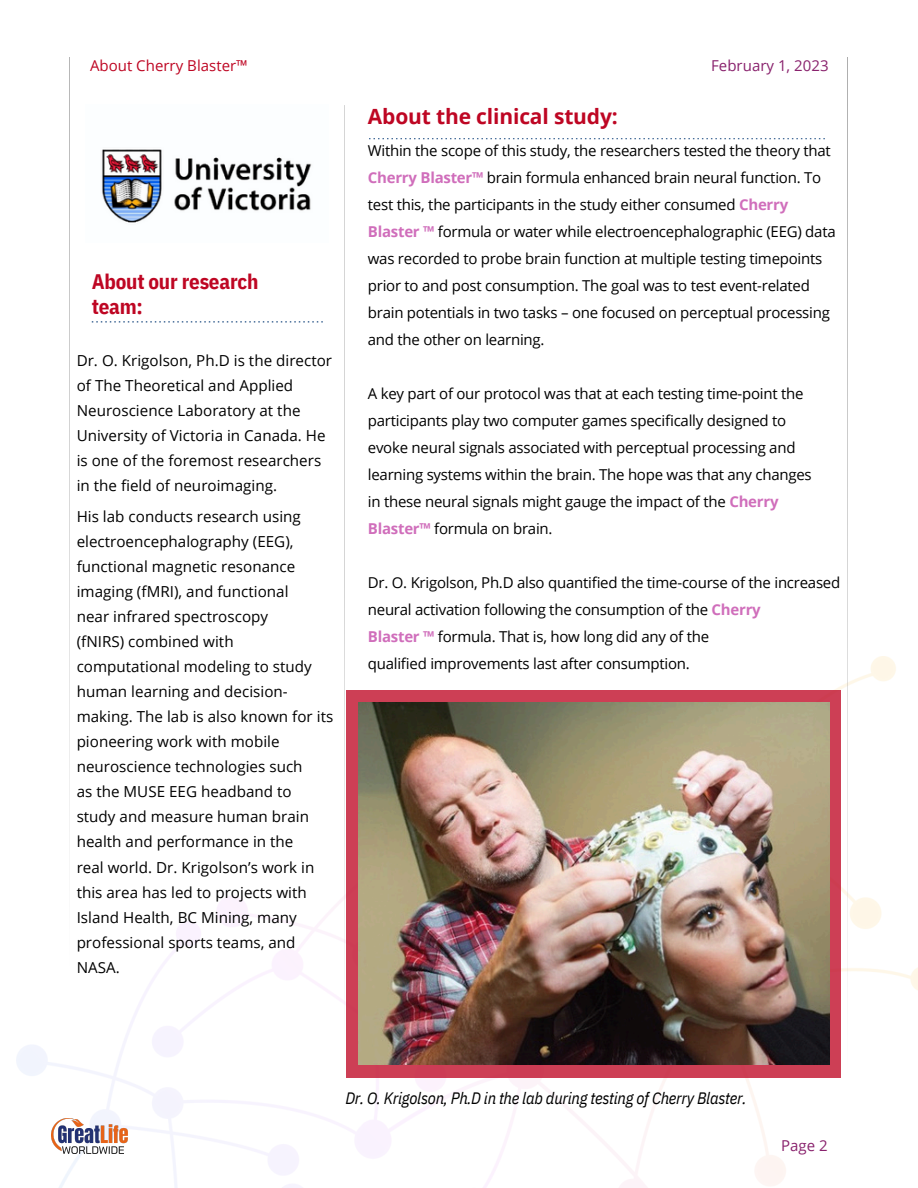
<style>
.page{position:relative;width:918px;height:1188px;background:#fff}
.page>*{position:absolute;margin:0;border:0;box-sizing:border-box;transform-origin:0 0}
.t1{font:700 21px "Open Sans";letter-spacing:-.005em;color:#be0623}
.t2{font:700 21px/24.8px "IBM Plex Sans Cond";letter-spacing:-.01em;color:#be0623}
.t3{font:italic 16.5px "IBM Plex Sans Cond";letter-spacing:-.015em;color:#000}
.t4{font:15.15px/25px "Open Sans";color:#000}
.t5{font:15px/27px "Open Sans";letter-spacing:-.015em;color:#000}
.t6{font:15px "Open Sans";color:#be0623}
.t7{font:15px "Open Sans";color:#89226d}
.s1{font-weight:700;color:#d06ebb}
</style>
<div class="page">
<svg style="left:69px;top:57px;width:1px;height:599px"></svg>
<svg style="left:92px;top:321px;width:231px;height:2px"></svg>
<img style="left:17px;top:656px;width:901px;height:532px">
<svg style="left:847px;top:57px;width:1px;height:1026px"></svg>
<img style="left:101px;top:149px;width:211px;height:74px">
<svg style="left:373px;top:138px;width:357px;height:1px"></svg>
<div style="left:346px;top:690px;width:495px;height:387px;background:#cd3f55"></div>
<img style="left:358px;top:702px;width:471px;height:362px">
<img style="left:51px;top:1119px;width:77px;height:35px">
<p class="t6" style="left:90px;top:55px;width:159px">About Cherry Blaster™</p>
<p class="t2" style="left:92px;top:269px;width:168px">About our research team:</p>
<p class="t4" style="left:77px;top:348px;width:257px">Dr. O. Krigolson, Ph.D is the director of The Theoretical and Applied Neuroscience Laboratory at the University of Victoria in Canada. He is one of the foremost researchers in the field of neuroimaging.</p>
<p class="t4" style="left:77px;top:504px;width:226px">His lab conducts research using</p>
<h1 class="t4" style="left:77px;top:529px;width:218px">electroencephalography (EEG),</h1>
<p class="t4" style="left:77px;top:554px;width:220px">functional magnetic resonance</p>
<p class="t4" style="left:77px;top:579px;width:213px">imaging (fMRI), and functional</p>
<p class="t4" style="left:77px;top:604px;width:193px">near infrared spectroscopy</p>
<p class="t4" style="left:77px;top:629px;width:158px">(fNIRS) combined with</p>
<p class="t4" style="left:77px;top:654px;width:237px">computational modeling to study</p>
<p class="t4" style="left:77px;top:679px;width:213px">human learning and decision-</p>
<p class="t4" style="left:77px;top:704px;width:258px">making. The lab is also known for its</p>
<p class="t4" style="left:77px;top:729px;width:205px">pioneering work with mobile</p>
<p class="t4" style="left:77px;top:754px;width:227px">neuroscience technologies such</p>
<p class="t4" style="left:77px;top:779px;width:217px">as the MUSE EEG headband to</p>
<p class="t4" style="left:77px;top:804px;width:234px">study and measure human brain</p>
<p class="t4" style="left:77px;top:829px;width:218px">health and performance in the</p>
<p class="t4" style="left:77px;top:854px;width:239px">real world. Dr. Krigolson’s work in</p>
<p class="t4" style="left:77px;top:879px;width:232px">this area has led to projects with</p>
<p class="t4" style="left:77px;top:904px;width:222px">Island Health, BC Mining, many</p>
<p class="t4" style="left:77px;top:929px;width:220px">professional sports teams, and</p>
<p class="t4" style="left:77px;top:954px;width:45px">NASA.</p>
<p class="t7" style="left:711px;top:55px;width:119px">February 1, 2023</p>
<p class="t1" style="left:368px;top:102px;width:252px">About the clinical study:</p>
<p class="t5" style="left:368px;top:136px;width:469px">Within the scope of this study, the researchers tested the theory that <span class="s1">Cherry Blaster™</span> brain formula enhanced brain neural function. To test this, the participants in the study either consumed <span class="s1">Cherry Blaster ™</span> formula or water while electroencephalographic (EEG) data was recorded to probe brain function at multiple testing timepoints prior to and post consumption. The goal was to test event-related brain potentials in two tasks – one focused on perceptual processing and the other on learning.</p>
<p class="t5" style="left:368px;top:379px;width:437px">A key part of our protocol was that at each testing time-point the</p>
<p class="t5" style="left:368px;top:406px;width:420px">participants play two computer games specifically designed to</p>
<p class="t5" style="left:368px;top:433px;width:429px">evoke neural signals associated with perceptual processing and</p>
<p class="t5" style="left:368px;top:460px;width:445px">learning systems within the brain. The hope was that any changes</p>
<p class="t5" style="left:368px;top:487px;width:412px">in these neural signals might gauge the impact of the <span class="s1">Cherry</span></p>
<p class="t5" style="left:368px;top:514px;width:186px"><span class="s1">Blaster™</span> formula on brain.</p>
<p class="t5" style="left:368px;top:568px;width:474px">Dr. O. Krigolson, Ph.D also quantified the time-course of the increased neural activation following the consumption of the <span class="s1">Cherry</span></p>
<p class="t5" style="left:368px;top:622px;width:343px"><span class="s1">Blaster ™</span> formula. That is, how long did any of the</p>
<p class="t5" style="left:368px;top:649px;width:323px">qualified improvements last after consumption.</p>
<p class="t3" style="left:345px;top:1087px;width:403px">Dr. O. Krigolson, Ph.D in the lab during testing of Cherry Blaster.</p>
<p class="t7" style="left:781px;top:1135px;width:48px">Page 2</p>
</div>
